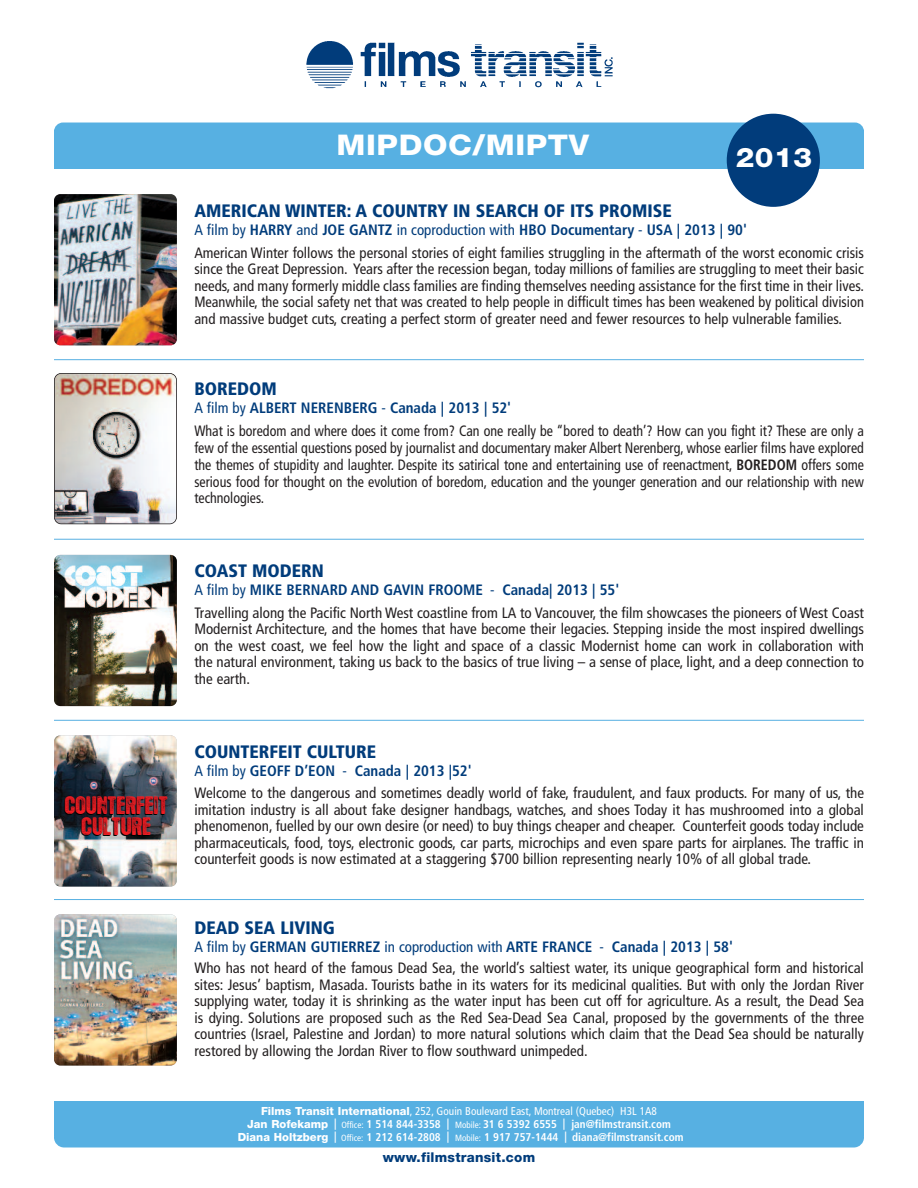
<style>
.page{position:relative;width:918px;height:1188px;background:#fff}
.page>*{position:absolute;margin:0;border:0;box-sizing:border-box;transform-origin:0 0}
.t1{font:800 28.5px "Helvetica Neue";letter-spacing:.02em;color:#fff;scale:1.1 1}
.t2{font:800 27px "Helvetica Neue";color:#fff;scale:1.1 1}
.t3{font:19.95px/21.5px "Hotel Coral Essex";letter-spacing:.04em;color:#ee1d23;text-align:center}
.t4{font:900 condensed 18px "Frutiger";color:#013c7b}
.t5{font:condensed 15px/16.5px "Frutiger";color:#231f20}
.t6{font:condensed 15px/16.8px "Frutiger";color:#231f20;scale:.93 1}
.t7{font:800 13.5px "Helvetica Neue";letter-spacing:.02em;color:#013c7b}
.t8{font:700 condensed 11.25px/12.8px "Frutiger";color:#fff;text-align:center}
.s1{color:#013c7b}
.s2{font-weight:700;color:#013c7b}
.s3{font-weight:700}
.s4{font-family:"Helvetica Neue";font-weight:800;font-stretch:normal}
.s5{font-weight:400}
.s6{font-weight:400;font-size:9px}
</style>
<div class="page">
<div style="left:54px;top:123px;width:810px;height:18px;background:#57b0e2;border-radius:9px"></div>
<div style="left:54px;top:131px;width:810px;height:38px;background:#57b0e2"></div>
<img style="left:306px;top:41px;width:307px;height:48px">
<div style="left:54px;top:1127px;width:810px;height:21px;background:#57b0e2;border-radius:10px"></div>
<div style="left:54px;top:1101px;width:810px;height:35px;background:#57b0e2"></div>
<div style="left:727px;top:114px;width:93px;height:93px;background:#013c7b;border-radius:50%"></div>
<img style="left:54px;top:194px;width:123px;height:151px;border-radius:6px">
<hr style="left:54px;top:359px;width:810px;height:1px;background:#57b0e2">
<img style="left:54px;top:373px;width:123px;height:151px;border-radius:7px">
<div style="left:54px;top:373px;width:123px;height:151px;border:2px solid #231f20;border-radius:7px"></div>
<hr style="left:54px;top:539px;width:810px;height:1px;background:#57b0e2">
<img style="left:54px;top:555px;width:123px;height:151px;border-radius:6px">
<hr style="left:54px;top:720px;width:810px;height:1px;background:#57b0e2">
<img style="left:54px;top:735px;width:123px;height:152px;border-radius:6px">
<hr style="left:54px;top:899px;width:810px;height:1px;background:#57b0e2">
<img style="left:54px;top:914px;width:123px;height:152px;border-radius:6px">
<h3 class="t3" style="left:65px;top:796px;width:104px">COUNTERFEIT<br>CULTURE</h3>
<h1 class="t1" style="left:337px;top:135px;width:231px">MIPDOC/MIPTV</h1>
<h2 class="t2" style="left:736px;top:148px;width:71px">2013</h2>
<p class="t4" style="left:194px;top:204px;width:479px">AMERICAN WINTER: A COUNTRY IN SEARCH OF ITS PROMISE</p>
<p class="t5" style="left:194px;top:220px;width:671px;line-height:22.5px"><span class="s1">A film by</span> <span class="s2">HARRY</span> <span class="s1">and</span> <span class="s2">JOE GANTZ</span> <span class="s1">in coproduction with</span> <span class="s2">HBO Documentary</span> <span class="s1">-</span> <span class="s2">USA | 2013 | 90'<br></span>American Winter follows the personal stories of eight families struggling in the aftermath of the worst economic crisis</p>
<p class="t5" style="left:194px;top:262px;width:671px;text-align:justify">since the Great Depression. Years after the recession began, today millions of families are struggling to meet their basic needs, and many formerly middle class families are finding themselves needing assistance for the first time in their lives.<br>Meanwhile, the social safety net that was created to help people in difficult times has been weakened by political division and massive budget cuts, creating a perfect storm of greater need and fewer resources to help vulnerable families.</p>
<p class="t4" style="left:194px;top:382px;width:84px">BOREDOM</p>
<p class="t6" style="left:194px;top:398px;width:722px;line-height:22.8px"><span class="s1">A film by</span> <span class="s2">ALBERT NERENBERG</span> <span class="s1">-</span> <span class="s2">Canada | 2013 | 52'<br></span>What is boredom and where does it come from? Can one really be “bored to death’? How can you fight it? These are only a</p>
<p class="t6" style="left:194px;top:441px;width:722px;text-align:justify">few of the essential questions posed by journalist and documentary maker Albert Nerenberg, whose earlier films have explored the themes of stupidity and laughter. Despite its satirical tone and entertaining use of reenactment, <span class="s3">BOREDOM</span> offers some serious food for thought on the evolution of boredom, education and the younger generation and our relationship with new technologies.</p>
<p class="t4" style="left:194px;top:564px;width:131px">COAST MODERN</p>
<p class="t5" style="left:194px;top:580px;width:671px;line-height:22.5px"><span class="s1">A film by</span> <span class="s2">MIKE BERNARD AND GAVIN FROOME</span> <span class="s1">-</span> <span class="s2">Canada| 2013 | 55'<br></span>Travelling along the Pacific North West coastline from LA to Vancouver, the film showcases the pioneers of West Coast</p>
<p class="t5" style="left:194px;top:622px;width:671px;text-align:justify">Modernist Architecture, and the homes that have become their legacies. Stepping inside the most inspired dwellings on the west coast, we feel how the light and space of a classic Modernist home can work in collaboration with the natural environment, taking us back to the basics of true living – a sense of place, light, and a deep connection to the earth.</p>
<p class="t4" style="left:194px;top:744px;width:183px">COUNTERFEIT CULTURE</p>
<p class="t5" style="left:194px;top:760px;width:671px;line-height:22.5px"><span class="s1">A film by</span> <span class="s2">GEOFF D’EON</span> <span class="s1">-</span> <span class="s2">Canada | 2013 |52'<br></span>Welcome to the dangerous and sometimes deadly world of fake, fraudulent, and faux products. For many of us, the</p>
<p class="t5" style="left:194px;top:802px;width:671px;text-align:justify">imitation industry is all about fake designer handbags, watches, and shoes Today it has mushroomed into a global phenomenon, fuelled by our own desire (or need) to buy things cheaper and cheaper. Counterfeit goods today include pharmaceuticals, food, toys, electronic goods, car parts, microchips and even spare parts for airplanes. The traffic in counterfeit goods is now estimated at a staggering $700 billion representing nearly 10% of all global trade.</p>
<p class="t4" style="left:194px;top:921px;width:142px">DEAD SEA LIVING</p>
<p class="t5" style="left:194px;top:938px;width:671px;line-height:21px"><span class="s1">A film by</span> <span class="s2">GERMAN GUTIERREZ</span> <span class="s1">in coproduction with</span> <span class="s2">ARTE FRANCE</span> <span class="s1">-</span> <span class="s2">Canada | 2013 | 58'<br></span>Who has not heard of the famous Dead Sea, the world’s saltiest water, its unique geographical form and historical</p>
<p class="t5" style="left:194px;top:977px;width:671px;text-align:justify">sites: Jesus’ baptism, Masada. Tourists bathe in its waters for its medicinal qualities. But with only the Jordan River supplying water, today it is shrinking as the water input has been cut off for agriculture. As a result, the Dead Sea is dying. Solutions are proposed such as the Red Sea-Dead Sea Canal, proposed by the governments of the three countries (Israel, Palestine and Jordan) to more natural solutions which claim that the Dead Sea should be naturally restored by allowing the Jordan River to flow southward unimpeded.</p>
<p class="t8" style="left:238px;top:1106px;width:447px"><span class="s4">Films Transit International</span><span class="s5">, 252, Gouin Boulevard East, Montreal (Quebec) H3L 1A8<br></span><span class="s4">Jan Rofekamp</span> | <span class="s6">Office:</span> 1 514 844-3358 | <span class="s6">Mobile:</span> 31 6 5392 6555 | jan@filmstransit.com<br><span class="s4">Diana Holtzberg</span> | <span class="s6">Office:</span> 1 212 614-2808 | <span class="s6">Mobile:</span> 1 917 757-1444 | diana@filmstransit.com</p>
<p class="t7" style="left:383px;top:1152px;width:154px">www.filmstransit.com</p>
</div>
